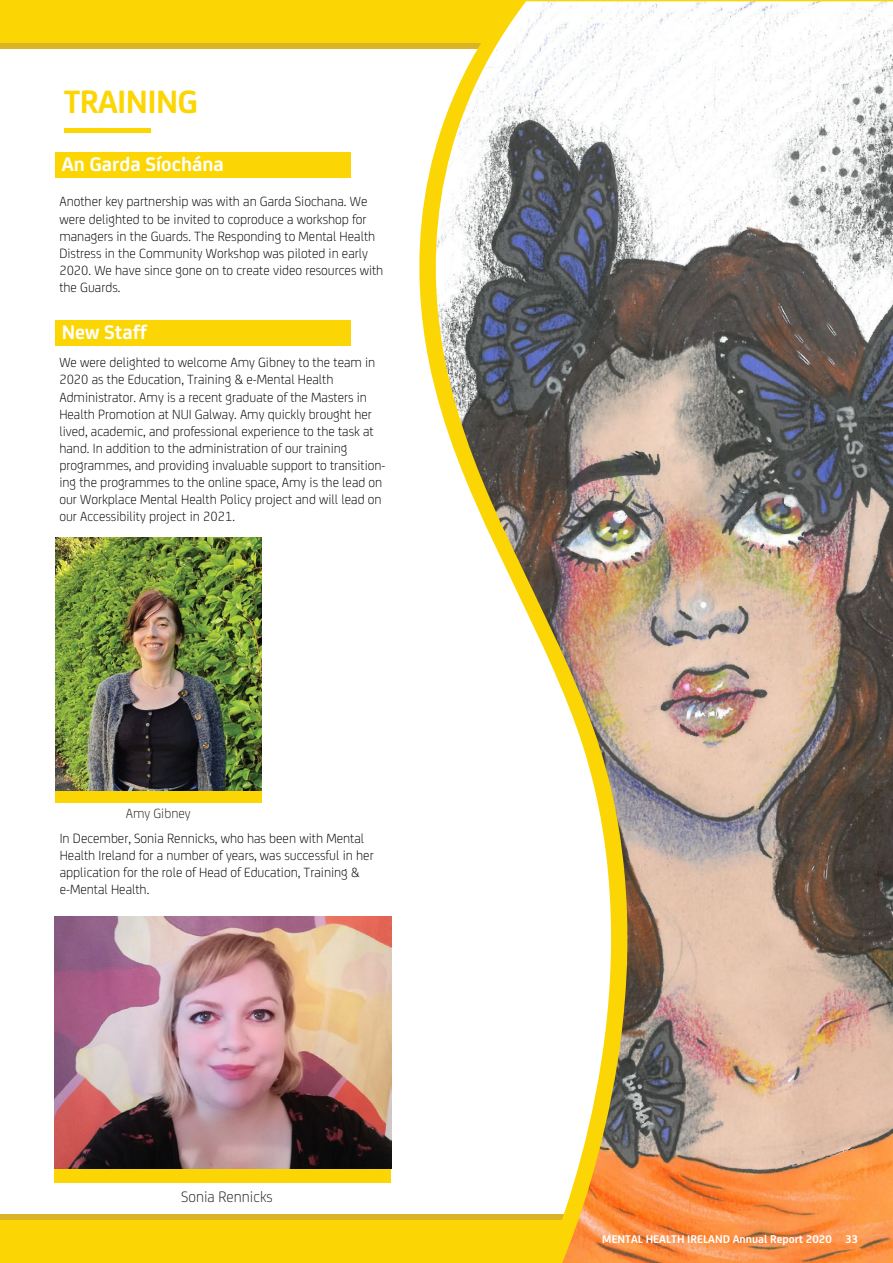
<style>
.page{position:relative;width:893px;height:1263px;background:#fff}
.page>*{position:absolute;margin:0;border:0;box-sizing:border-box;transform-origin:0 0}
.t1{font:700 34.5px "FS Joey";letter-spacing:-.02em;color:#fcd604}
.t2{font:700 21px "FS Joey";color:#fff}
.t3{font:300 16.2px "FS Joey";color:#231f20}
.t4{font:300 14.25px/17.1px "FS Joey";color:#010101}
.t5{font:300 14.25px "FS Joey";color:#231f20}
.t6{font:700 12px "FS Joey";color:#fff}
</style>
<div class="page">
<div style="left:55px;top:1154px;width:336px;height:29px;background:#fcd604"></div>
<img style="left:55px;top:916px;width:336px;height:252px">
<div style="left:55px;top:321px;width:296px;height:25px;background:#fcd604"></div>
<div style="left:55px;top:152px;width:296px;height:26px;background:#fcd604"></div>
<div style="left:55px;top:777px;width:206px;height:26px;background:#fcd604"></div>
<div style="left:0;top:1213px;width:893px;height:43px;background:#dab327"></div>
<div style="left:0;top:1220px;width:893px;height:43px;background:#fcd604"></div>
<div style="left:0;top:7px;width:893px;height:42px;background:#dab327"></div>
<div style="left:0;top:0;width:893px;height:43px;background:#fcd604"></div>
<div style="left:64px;top:128px;width:87px;height:5px;background:#fcd604"></div>
<img style="left:55px;top:537px;width:206px;height:253px">
<img style="left:424px;top:1px;width:469px;height:1262px">
<h1 class="t1" style="left:64px;top:76px;width:136px">TRAINING</h1>
<h2 class="t2" style="left:62px;top:148px;width:164px">An Garda Síochána</h2>
<p class="t4" style="left:59px;top:192px;width:326px">Another key partnership was with an Garda Siochana. We were delighted to be invited to coproduce a workshop for managers in the Guards. The Responding to Mental Health Distress in the Community Workshop was piloted in early 2020. We have since gone on to create video resources with the Guards.</p>
<h2 class="t2" style="left:62px;top:317px;width:87px">New Staff</h2>
<p class="t4" style="left:59px;top:353px;width:328px">We were delighted to welcome Amy Gibney to the team in 2020 as the Education, Training &amp; e-Mental Health Administrator. Amy is a recent graduate of the Masters in Health Promotion at NUI Galway. Amy quickly brought her lived, academic, and professional experience to the task at hand. In addition to the administration of our training programmes, and providing invaluable support to transition&shy;ing the programmes to the online space, Amy is the lead on our Workplace Mental Health Policy project and will lead on our Accessibility project in 2021.</p>
<p class="t5" style="left:126px;top:803px;width:66px">Amy Gibney</p>
<p class="t4" style="left:60px;top:829px;width:315px">In December, Sonia Rennicks, who has been with Mental Health Ireland for a number of years, was successful in her application for the role of Head of Education, Training &amp; e-Mental Health.</p>
<p class="t3" style="left:181px;top:1185px;width:93px">Sonia Rennicks</p>
<p class="t6" style="left:602px;top:1230px;width:257px">MENTAL HEALTH IRELAND Annual Report 2020 33</p>
</div>
